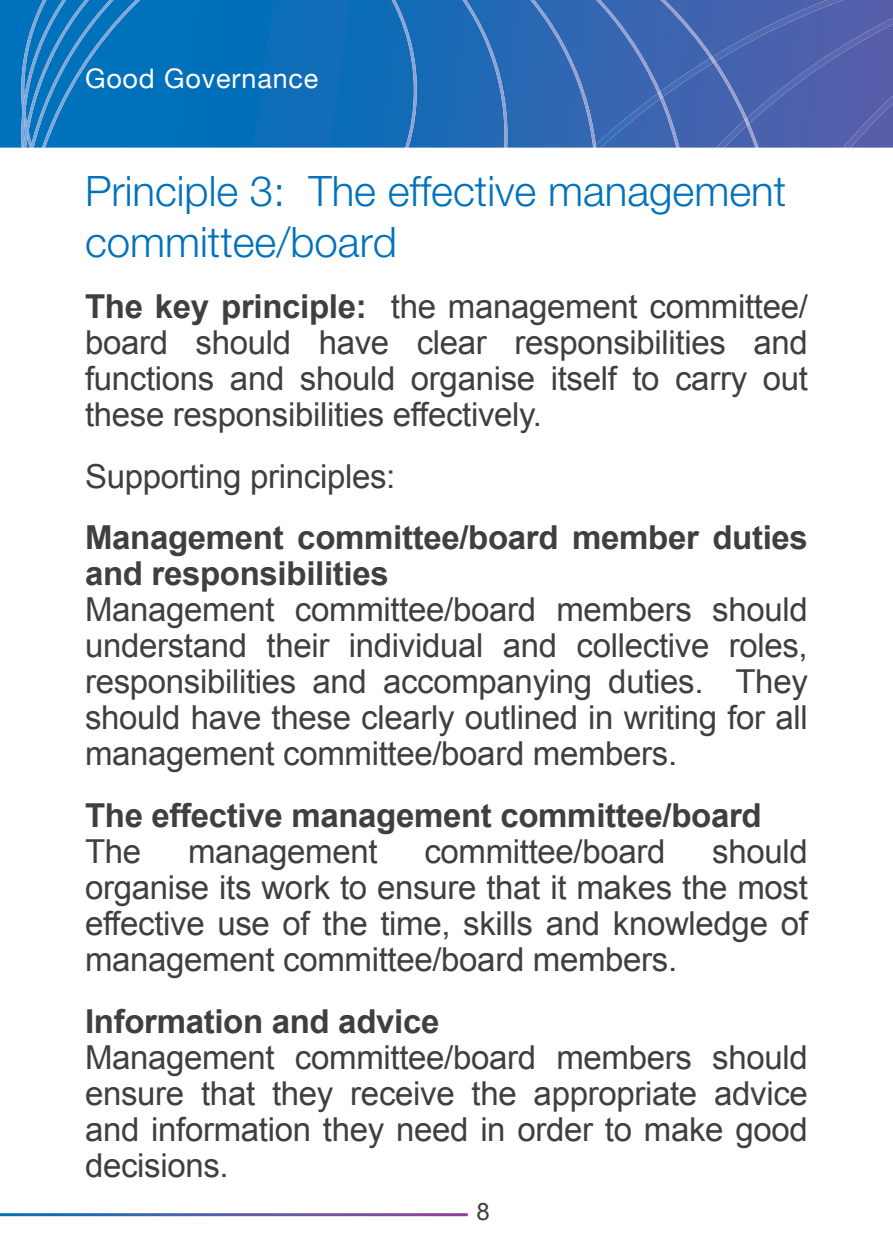
<style>
.page{position:relative;width:893px;height:1259px;background:#fff}
.page>*{position:absolute;margin:0;border:0;box-sizing:border-box;transform-origin:0 0}
.t1{font:300 42px/50.4px "Helvetica Neue";color:#0072bc}
.t2{font:33px/36px "Arial";letter-spacing:-.01em;color:#3f3f40;text-align:justify}
.t3{font:700 33px/61.5px "Arial";letter-spacing:-.01em;color:#3f3f40}
.t4{font:27px "Helvetica Neue";letter-spacing:.03em;color:#fff}
.t5{font:24px "Arial";color:#3f3f40}
.s1{font-weight:700}
.s2{font-weight:400}
</style>
<div class="page">
<div style="left:0;top:0;width:21px;height:148px;background:#0072bc"></div>
<svg style="left:21px;top:0;width:408px;height:148px;background:#0d6eb7"></svg>
<svg style="left:23px;top:0;width:166px;height:148px;background:#0e77be"></svg>
<svg style="left:429px;top:0;width:464px;height:148px;background:#3f67b1"></svg>
<p class="t4" style="left:85px;top:62px;width:235px">Good Governance</p>
<p class="t1" style="left:85px;top:170px;width:703px">Principle 3: The effective management committee/board</p>
<p class="t2" style="left:85px;top:289px;width:724px"><span class="s1">The key principle:</span> the management committee/ board should have clear responsibilities and functions and should organise itself to carry out these responsibilities effectively.</p>
<p class="t3" style="left:85px;top:445px;width:724px"><span class="s2">Supporting principles:<br></span>Management committee/board member duties</p>
<p class="t2" style="left:85px;top:556px;width:724px;text-align:left"><span class="s1">and responsibilities<br></span>Management committee/board members should understand their individual and collective roles, responsibilities and accompanying duties. They should have these clearly outlined in writing for all management committee/board members.</p>
<p class="t3" style="left:85px;top:797px;width:678px;line-height:36px">The effective management committee/board<br><span class="s2">The</span></p>
<p class="t2" style="left:188px;top:833px;width:191px">management</p>
<p class="t2" style="left:424px;top:833px;width:243px">committee/board</p>
<p class="t2" style="left:85px;top:833px;width:724px;text-indent:627px">should organise its work to ensure that it makes the most effective use of the time, skills and knowledge of management committee/board members.</p>
<p class="t2" style="left:85px;top:1003px;width:724px;text-align:left"><span class="s1">Information and advice<br></span>Management committee/board members should ensure that they receive the appropriate advice and information they need in order to make good decisions.</p>
<p class="t5" style="left:476px;top:1198px;width:15px">8</p>
</div>
